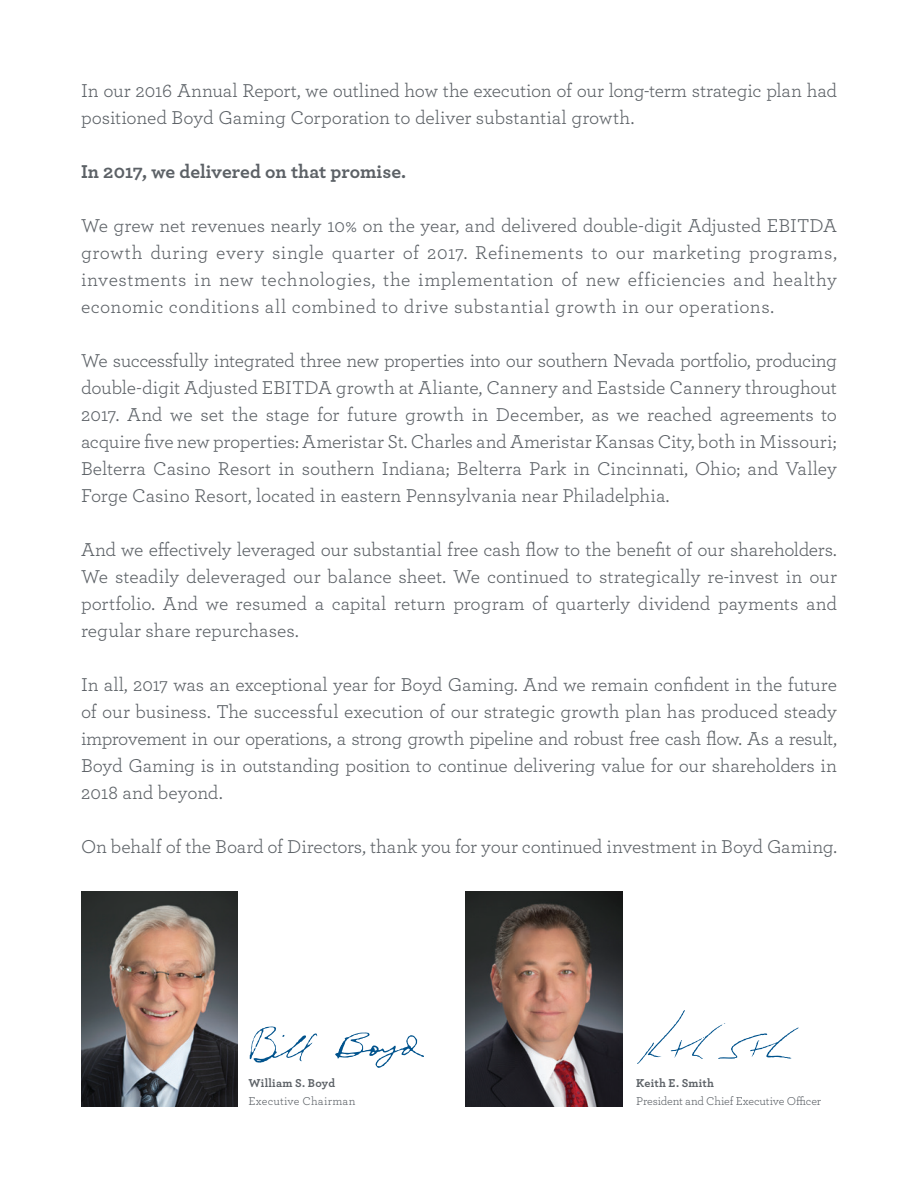
<style>
.page{position:relative;width:918px;height:1188px;background:#fff}
.page>*{position:absolute;margin:0;border:0;box-sizing:border-box;transform-origin:0 0}
.t1{font:19.5px/27px "Archer";letter-spacing:-.005em;color:#5c6166;text-align:justify}
.t2{font:700 19.5px "Archer";letter-spacing:-.005em;color:#5c6166}
.Body{font:12px/18px "Archer";color:#5c6166}
.Body-2{font:12px/18px "Archer";letter-spacing:.02em;color:#5c6166}
.s1{font-weight:700}
</style>
<div class="page">
<img style="left:465px;top:891px;width:157px;height:216px">
<img style="left:81px;top:891px;width:157px;height:216px">
<svg style="left:335px;top:1032px;width:89px;height:36px"></svg>
<svg style="left:250px;top:1026px;width:67px;height:37px"></svg>
<svg style="left:637px;top:1010px;width:161px;height:54px"></svg>
<p class="t1" style="left:81px;top:76px;width:758px">In our 2016 Annual Report, we outlined how the execution of our long-term strategic plan had positioned Boyd Gaming Corporation to deliver substantial growth.</p>
<p class="t2" style="left:81px;top:156px;width:327px">In 2017, we delivered on that promise.</p>
<p class="t1" style="left:81px;top:211px;width:757px">We grew net revenues nearly 10% on the year, and delivered double-digit Adjusted EBITDA growth during every single quarter of 2017. Refinements to our marketing programs, investments in new technologies, the implementation of new efficiencies and healthy economic conditions all combined to drive substantial growth in our operations.</p>
<p class="t1" style="left:81px;top:346px;width:758px">We successfully integrated three new properties into our southern Nevada portfolio, producing double-digit Adjusted EBITDA growth at Aliante, Cannery and Eastside Cannery throughout 2017. And we set the stage for future growth in December, as we reached agreements to acquire five new properties: Ameristar St. Charles and Ameristar Kansas City, both in Missouri; Belterra Casino Resort in southern Indiana; Belterra Park in Cincinnati, Ohio; and Valley Forge Casino Resort, located in eastern Pennsylvania near Philadelphia.</p>
<p class="t1" style="left:81px;top:535px;width:758px">And we effectively leveraged our substantial free cash flow to the benefit of our shareholders.<br>We steadily deleveraged our balance sheet. We continued to strategically re-invest in our portfolio. And we resumed a capital return program of quarterly dividend payments and regular share repurchases.</p>
<p class="t1" style="left:81px;top:670px;width:758px">In all, 2017 was an exceptional year for Boyd Gaming. And we remain confident in the future of our business. The successful execution of our strategic growth plan has produced steady improvement in our operations, a strong growth pipeline and robust free cash flow. As a result, Boyd Gaming is in outstanding position to continue delivering value for our shareholders in 2018 and beyond.</p>
<p class="t1" style="left:81px;top:832px;width:757px">On behalf of the Board of Directors, thank you for your continued investment in Boyd Gaming.</p>
<p class="Body-2" style="left:248px;top:1073px;width:109px"><span class="s1">William S. Boyd<br></span>Executive Chairman</p>
<p class="Body" style="left:636px;top:1073px;width:187px"><span class="s1">Keith E. Smith<br></span>President and Chief Executive Officer</p>
</div>
